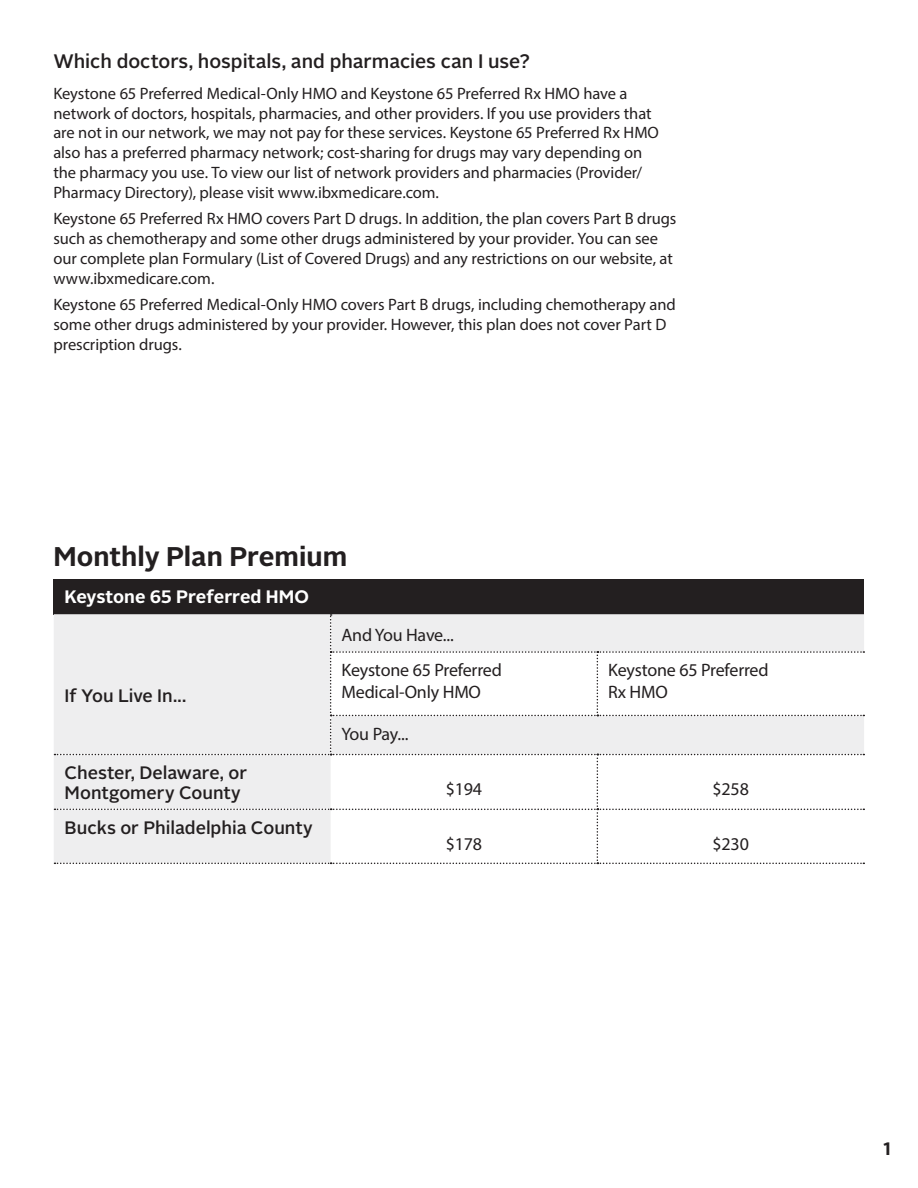
<style>
.page{position:relative;width:918px;height:1188px;background:#fff}
.page>*{position:absolute;margin:0;border:0;box-sizing:border-box;transform-origin:0 0}
.t1{font:700 27px "Alright Sans";color:#231f20}
.Subhead{font:500 19.5px "Alright Sans";color:#231f20}
.t2{font:18px/21.6px "Myriad Pro";letter-spacing:-.01em;color:#231f20}
.t3{font:500 18px/19.5px "Alright Sans";color:#231f20}
.t4{font:700 18px "Alright Sans";letter-spacing:-.005em;color:#fff}
.t5{font:700 18px "Alright Sans";color:#231f20}
.BODY{font:16.5px/19.8px "Myriad Pro";letter-spacing:-.005em;color:#231f20}
</style>
<div class="page">
<div style="left:54px;top:579px;width:810px;height:35px;background:#231f20"></div>
<svg style="left:54px;top:614px;width:810px;height:250px"></svg>
<p class="Subhead" style="left:53px;top:48px;width:478px">Which doctors, hospitals, and pharmacies can I use?</p>
<p class="BODY" style="left:53px;top:83px;width:607px">Keystone 65 Preferred Medical-Only HMO and Keystone 65 Preferred Rx HMO have a network of doctors, hospitals, pharmacies, and other providers. If you use providers that are not in our network, we may not pay for these services. Keystone 65 Preferred Rx HMO also has a preferred pharmacy network; cost-sharing for drugs may vary depending on the pharmacy you use. To view our list of network providers and pharmacies (Provider/ Pharmacy Directory), please visit www.ibxmedicare.com.</p>
<p class="BODY" style="left:53px;top:209px;width:624px">Keystone 65 Preferred Rx HMO covers Part D drugs. In addition, the plan covers Part B drugs such as chemotherapy and some other drugs administered by your provider. You can see our complete plan Formulary (List of Covered Drugs) and any restrictions on our website, at www.ibxmedicare.com.</p>
<p class="BODY" style="left:53px;top:295px;width:624px">Keystone 65 Preferred Medical-Only HMO covers Part B drugs, including chemotherapy and some other drugs administered by your provider. However, this plan does not cover Part D prescription drugs.</p>
<p class="t1" style="left:53px;top:538px;width:295px">Monthly Plan Premium</p>
<p class="t4" style="left:65px;top:584px;width:246px">Keystone 65 Preferred HMO</p>
<p class="t3" style="left:65px;top:686px;width:123px">If You Live In...</p>
<p class="t3" style="left:65px;top:763px;width:184px">Chester, Delaware, or<br>Montgomery County</p>
<p class="t3" style="left:65px;top:818px;width:250px">Bucks or Philadelphia County</p>
<p class="t2" style="left:341px;top:624px;width:114px">And You Have...</p>
<p class="t2" style="left:341px;top:659px;width:162px">Keystone 65 Preferred</p>
<p class="t2" style="left:341px;top:681px;width:141px">Medical-Only HMO</p>
<p class="t2" style="left:341px;top:723px;width:68px">You Pay...</p>
<p class="t2" style="left:608px;top:659px;width:162px">Keystone 65 Preferred<br>Rx HMO</p>
<p class="t2" style="left:446px;top:778px;width:38px">$194</p>
<p class="t2" style="left:712px;top:778px;width:38px">$258</p>
<p class="t2" style="left:446px;top:833px;width:38px">$178</p>
<p class="t2" style="left:712px;top:833px;width:38px">$230</p>
<p class="t5" style="left:883px;top:1136px;width:9px">1</p>
</div>
